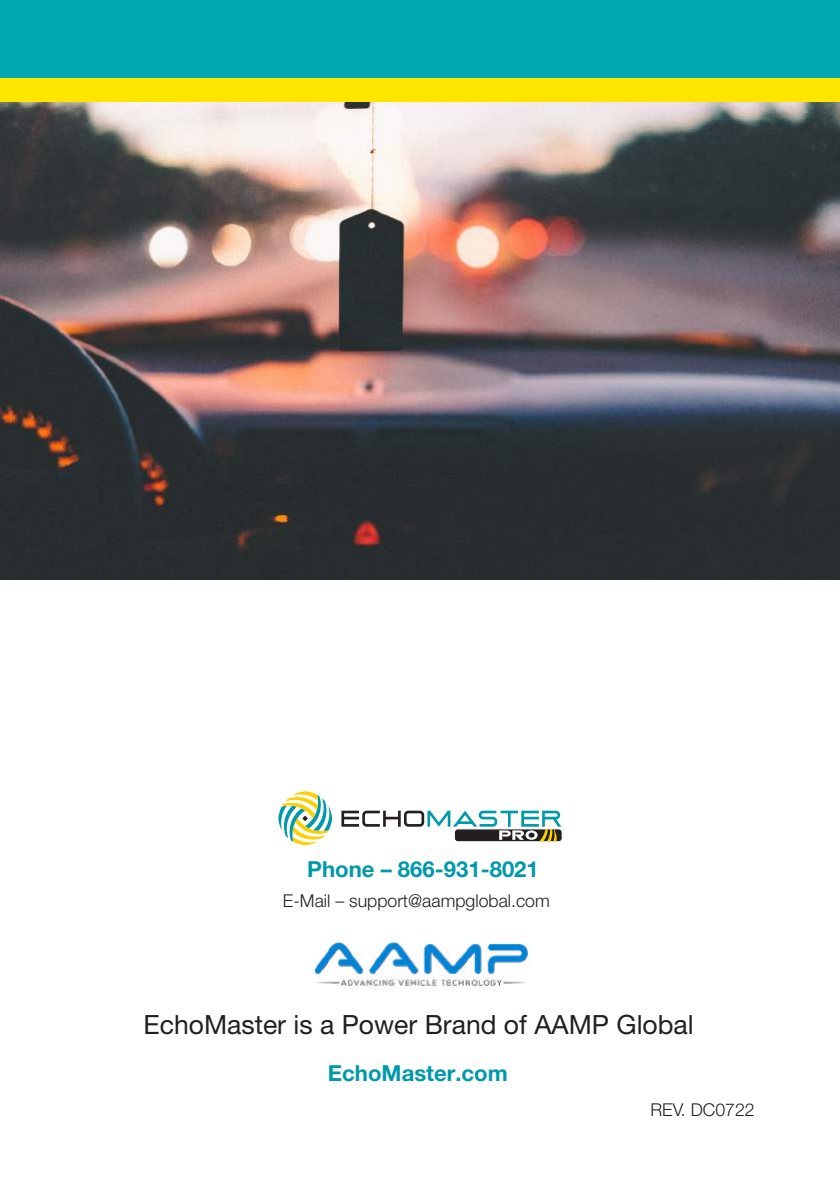
<style>
.page{position:relative;width:840px;height:1191px;background:#fff}
.page>*{position:absolute;margin:0;border:0;box-sizing:border-box;transform-origin:0 0}
.t1{font:26.6px "Helvetica Neue LT Pro";color:#231f20}
.t2{font:700 22.2px "Helvetica Neue LT Pro";color:#0099a9}
.t3{font:300 17.6px "Helvetica Neue LT Pro";color:#231f20}
</style>
<div class="page">
<img style="left:0;top:102px;width:839px;height:477px">
<div style="left:0;top:6px;width:839px;height:96px;background:#ffe601"></div>
<div style="left:0;top:0;width:839px;height:78px;background:#00a8b1"></div>
<svg style="left:278px;top:791px;width:54px;height:54px"></svg>
<svg style="left:454px;top:828px;width:108px;height:14px"></svg>
<svg style="left:341px;top:810px;width:220px;height:31px"></svg>
<img style="left:314px;top:941px;width:215px;height:48px">
<p class="t2" style="left:307px;top:855px;width:233px">Phone – 866-931-8021</p>
<p class="t3" style="left:283px;top:890px;width:268px">E-Mail – support@aampglobal.com</p>
<h1 class="t1" style="left:143px;top:1009px;width:551px">EchoMaster is a Power Brand of AAMP Global</h1>
<p class="t2" style="left:328px;top:1059px;width:181px">EchoMaster.com</p>
<p class="t3" style="left:650px;top:1099px;width:106px">REV. DC0722</p>
</div>
